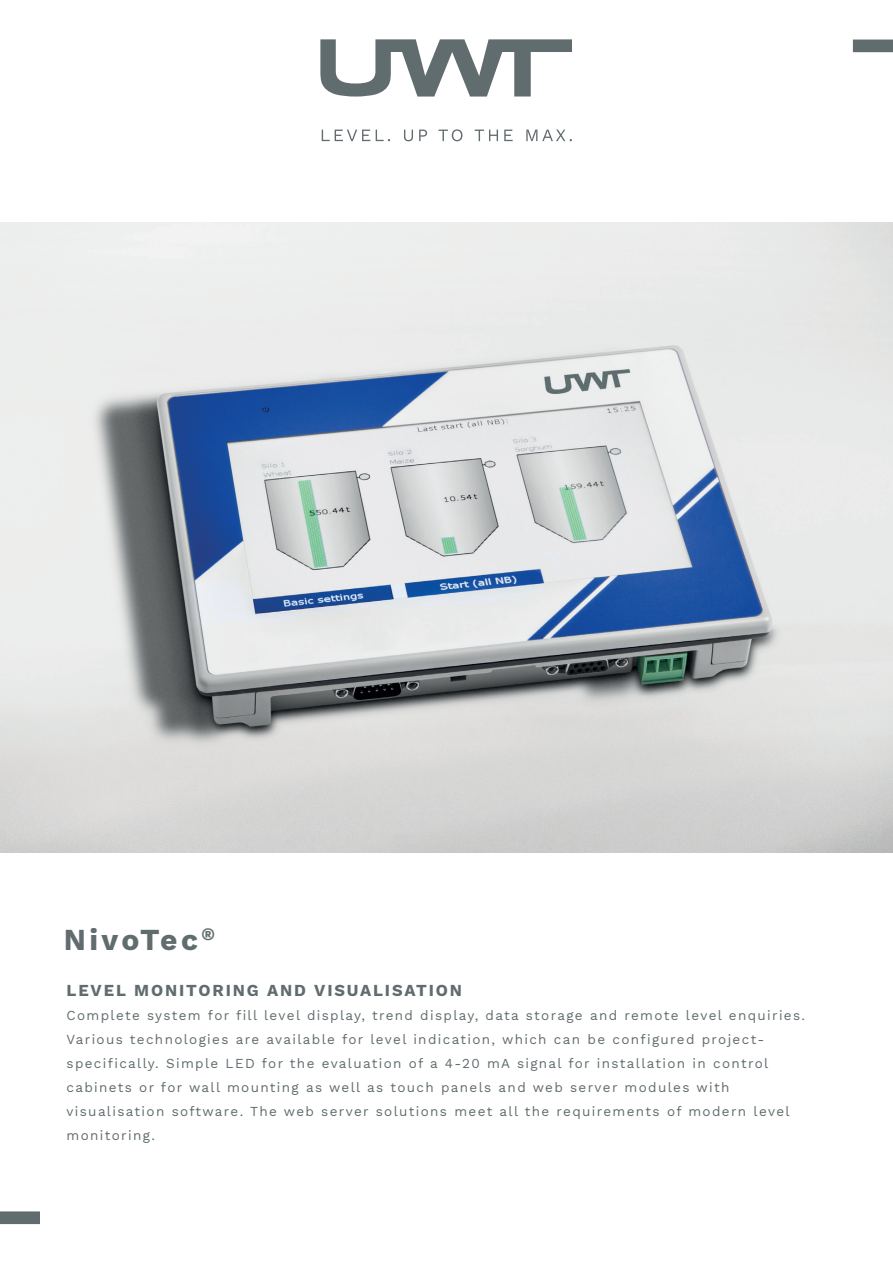
<style>
.page{position:relative;width:893px;height:1263px;background:#fff}
.page>*{position:absolute;margin:0;border:0;box-sizing:border-box;transform-origin:0 0}
.t1{font:30px "Work Sans";letter-spacing:.11em;color:#616c6e}
.t2{font:16.5px "Work Sans";letter-spacing:.115em;color:#616c6e}
.t3{font:13.5px/24px "Work Sans";letter-spacing:.1em;color:#616c6e}
</style>
<div class="page">
<img style="left:0;top:223px;width:893px;height:630px">
<svg style="left:320px;top:39px;width:252px;height:58px"></svg>
<svg style="left:322px;top:130px;width:48px;height:11px"></svg>
<svg style="left:376px;top:130px;width:14px;height:11px"></svg>
<svg style="left:404px;top:130px;width:9px;height:11px"></svg>
<svg style="left:419px;top:130px;width:8px;height:11px"></svg>
<svg style="left:438px;top:129px;width:24px;height:12px"></svg>
<svg style="left:475px;top:130px;width:23px;height:11px"></svg>
<svg style="left:504px;top:130px;width:9px;height:11px"></svg>
<svg style="left:526px;top:130px;width:46px;height:11px"></svg>
<svg style="left:853px;top:40px;width:40px;height:12px"></svg>
<svg style="left:0;top:1211px;width:40px;height:13px"></svg>
<h1 class="t1" style="left:64px;top:917px;width:153px">NivoTec<sup>®</sup></h1>
<p class="t2" style="left:67px;top:978px;width:397px">LEVEL MONITORING AND VISUALISATION</p>
<p class="t3" style="left:67px;top:1003px;width:740px">Complete system for fill level display, trend display, data storage and remote level enquiries.<br>Various technologies are available for level indication, which can be configured project&shy;specifically. Simple LED for the evaluation of a 4-20 mA signal for installation in control cabinets or for wall mounting as well as touch panels and web server modules with visualisation software. The web server solutions meet all the requirements of modern level monitoring.</p>
</div>
